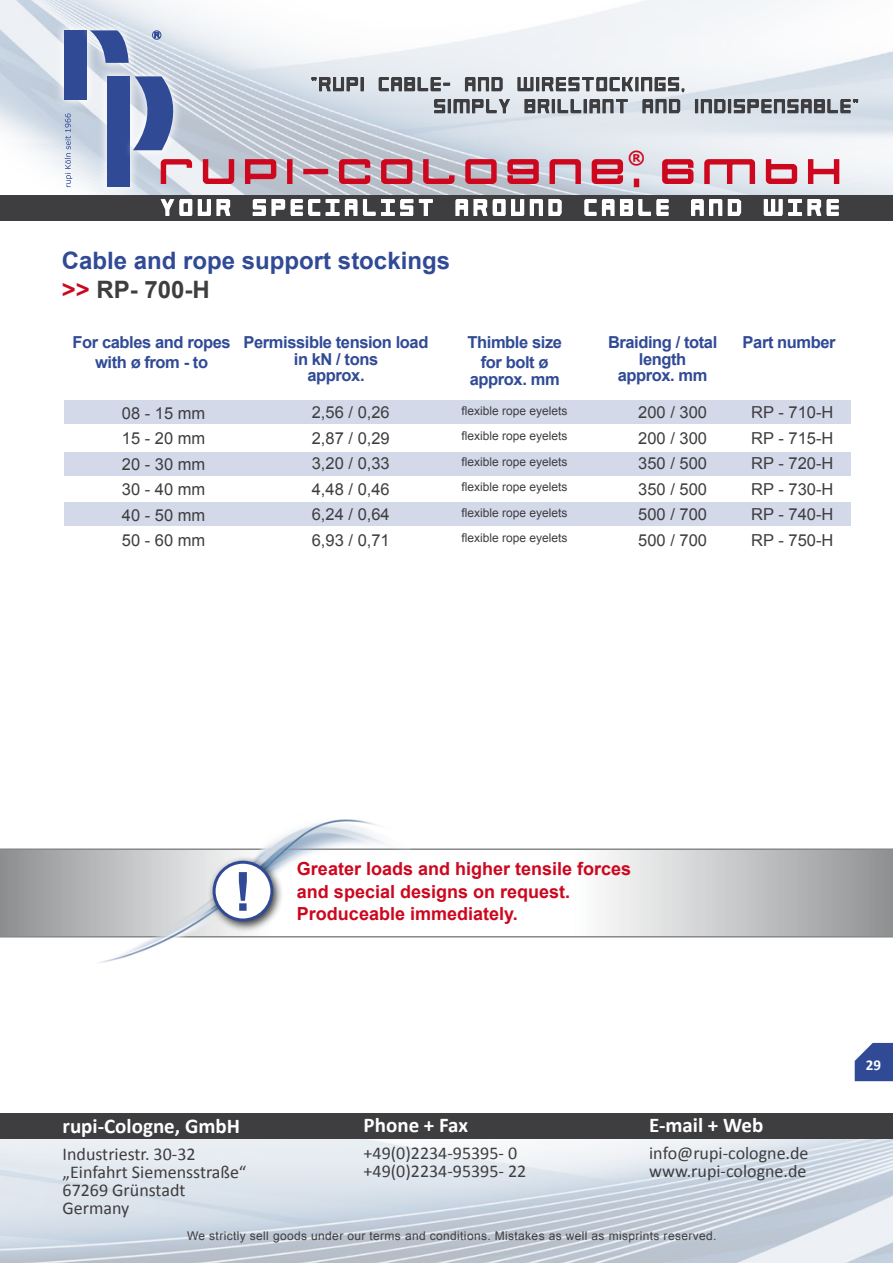
<style>
.page{position:relative;width:893px;height:1263px;background:#fff}
.page>*{position:absolute;margin:0;border:0;box-sizing:border-box;transform-origin:0 0}
.t1{font:700 54px "Arial";color:#304a96}
.t2{font:40.5px "Necplusultra";letter-spacing:.24em;color:#cd071e}
.t3{font:700 24px/28.8px "Arial";color:#304a96}
.t4{font:700 21px "Calibri";color:#fff}
.t5{font:18px/18px "Calibri";color:#3e3d40}
.t6{font:700 18px/22.5px "Arial";color:#cd071e}
.t7{font:700 18px "Verdana";color:#cd071e}
.t8{font:16.5px/25.5px "Arial";color:#3e3d40;text-align:justify}
.t9{font:700 16.5px/16.5px "Arial";letter-spacing:-.025em;color:#304a96;text-align:center}
.t10{font:700 15px "Calibri";color:#fff}
.t11{font:12px/25.5px "Arial";letter-spacing:.03em;color:#3e3d40;text-align:justify}
.t12{font:7.35px "Arial";color:#304a96}
.s1{color:#cd071e}
.s2{color:#3e3d40}
</style>
<div class="page">
<img style="left:0;top:0;width:893px;height:195px">
<img style="left:0;top:1139px;width:893px;height:124px">
<div style="left:0;top:1113px;width:893px;height:26px;background:#3e3d40"></div>
<svg style="left:855px;top:1043px;width:38px;height:38px"></svg>
<svg style="left:311px;top:76px;width:53px;height:16px"></svg>
<svg style="left:694px;top:98px;width:165px;height:18px;background:#91959c"></svg>
<div style="left:0;top:195px;width:893px;height:26px;background:#3e3d40"></div>
<svg style="left:159px;top:193px;width:73px;height:23px"></svg>
<svg style="left:252px;top:199px;width:181px;height:17px"></svg>
<svg style="left:454px;top:193px;width:109px;height:23px"></svg>
<svg style="left:584px;top:199px;width:85px;height:17px"></svg>
<svg style="left:691px;top:199px;width:51px;height:17px"></svg>
<svg style="left:763px;top:199px;width:76px;height:17px"></svg>
<div style="left:152px;top:30px;width:9px;height:10px;border:1px solid #304a96;border-radius:50%"></div>
<svg style="left:154px;top:32px;width:6px;height:6px"></svg>
<svg style="left:65px;top:113px;width:7px;height:74px"></svg>
<svg style="left:98px;top:72px;width:42px;height:123px"></svg>
<div style="left:108px;top:76px;width:22px;height:111px;background:#304a96"></div>
<svg style="left:54px;top:21px;width:42px;height:89px;fill:#ecf0f4"></svg>
<div style="left:64px;top:30px;width:23px;height:70px;background:#304a96"></div>
<svg style="left:81px;top:21px;width:57px;height:51px"></svg>
<svg style="left:90px;top:30px;width:39px;height:33px"></svg>
<svg style="left:124px;top:67px;width:59px;height:87px"></svg>
<svg style="left:517px;top:73px;width:168px;height:43px;background:#abaeb2"></svg>
<svg style="left:378px;top:76px;width:133px;height:40px;background:#b2b7bd"></svg>
<svg style="left:130px;top:76px;width:63px;height:109px;background:#a7acc8"></svg>
<svg style="left:201px;top:158px;width:34px;height:28px"></svg>
<svg style="left:244px;top:158px;width:34px;height:27px"></svg>
<div style="left:287px;top:164px;width:5px;height:20px;border:2px solid #cd071e"></div>
<svg style="left:287px;top:159px;width:5px;height:6px"></svg>
<div style="left:303px;top:169px;width:25px;height:5px;border:2px solid #cd071e"></div>
<svg style="left:337px;top:157px;width:35px;height:29px"></svg>
<svg style="left:379px;top:157px;width:35px;height:29px"></svg>
<svg style="left:421px;top:158px;width:35px;height:28px"></svg>
<svg style="left:464px;top:157px;width:34px;height:29px"></svg>
<svg style="left:506px;top:157px;width:34px;height:29px"></svg>
<svg style="left:548px;top:157px;width:35px;height:28px"></svg>
<svg style="left:590px;top:157px;width:35px;height:29px"></svg>
<div style="left:634px;top:179px;width:5px;height:8px;border:2px solid #cd071e"></div>
<svg style="left:660px;top:157px;width:35px;height:29px"></svg>
<svg style="left:703px;top:157px;width:54px;height:28px;background:#dba0ac"></svg>
<svg style="left:764px;top:158px;width:35px;height:28px"></svg>
<div style="left:808px;top:159px;width:5px;height:25px;border:2px solid #cd071e"></div>
<div style="left:834px;top:159px;width:5px;height:25px;border:2px solid #cd071e"></div>
<div style="left:813px;top:169px;width:21px;height:5px;border:2px solid #cd071e"></div>
<div style="left:64px;top:400px;width:786px;height:24px;background:#d3d9e9"></div>
<div style="left:64px;top:502px;width:786px;height:24px;background:#d3d9e9"></div>
<div style="left:64px;top:452px;width:786px;height:23px;background:#d3d9e9"></div>
<svg style="left:0;top:848px;width:893px;height:89px"></svg>
<img style="left:88px;top:819px;width:323px;height:144px">
<div style="left:208px;top:856px;width:76px;height:76px;background:#000;opacity:.75"></div>
<div style="left:214px;top:862px;width:58px;height:58px;background:#fff;border-radius:50%"></div>
<div style="left:213px;top:861px;width:60px;height:60px;border:3px solid #304a96;border-radius:50%"></div>
<p class="t12" style="left:154px;top:30px;width:7px">R</p>
<p class="t7" style="left:628px;top:145px;width:19px">®</p>
<p class="t2" style="left:162px;top:150px;width:681px">rupi-Cologne, GmbH</p>
<p class="t3" style="left:62px;top:247px;width:390px">Cable and rope support stockings <span class="s1">&gt;&gt;</span> <span class="s2">RP- 700-H</span></p>
<p class="t9" style="left:73px;top:333px;width:160px;line-height:19.8px">For cables and ropes with ø from - to</p>
<p class="t9" style="left:244px;top:335px;width:186px">Permissible tension load in kN / tons<br>approx.</p>
<p class="t9" style="left:467px;top:333px;width:96px;line-height:19.8px">Thimble size for bolt ø</p>
<p class="t9" style="left:470px;top:371px;width:91px">approx. mm</p>
<p class="t9" style="left:608px;top:335px;width:111px">Braiding / total</p>
<p class="t9" style="left:743px;top:334px;width:95px">Part number</p>
<p class="t9" style="left:618px;top:351px;width:91px">length approx. mm</p>
<p class="t8" style="left:122px;top:400px;width:85px">08 - 15 mm 15 - 20 mm 20 - 30 mm 30 - 40 mm 40 - 50 mm 50 - 60 mm</p>
<p class="t8" style="left:312px;top:400px;width:79px">2,56 / 0,26<br>2,87 / 0,29<br>3,20 / 0,33<br>4,48 / 0,46<br>6,24 / 0,64<br>6,93 / 0,71</p>
<p class="t11" style="left:461px;top:398px;width:108px">flexible rope eyelets flexible rope eyelets flexible rope eyelets flexible rope eyelets flexible rope eyelets flexible rope eyelets</p>
<p class="t8" style="left:638px;top:400px;width:70px">200 / 300<br>200 / 300<br>350 / 500<br>350 / 500<br>500 / 700<br>500 / 700</p>
<p class="t8" style="left:751px;top:400px;width:84px">RP - 710-H RP - 715-H RP - 720-H RP - 730-H RP - 740-H RP - 750-H</p>
<p class="t1" style="left:234px;top:856px;width:19px">!</p>
<p class="t6" style="left:297px;top:858px;width:336px">Greater loads and higher tensile forces and special designs on request.<br>Produceable immediately.</p>
<h3 class="t4" style="left:63px;top:1112px;width:179px">rupi-Cologne, GmbH</h3>
<h3 class="t5" style="left:63px;top:1144px;width:185px">Industriestr. 30-32 „Einfahrt Siemensstraße“<br>67269 Grünstadt<br>Germany</h3>
<h3 class="t4" style="left:364px;top:1112px;width:106px">Phone + Fax</h3>
<h3 class="t5" style="left:364px;top:1144px;width:164px">+49(0)2234-95395- 0 +49(0)2234-95395- 22</h3>
<h3 class="t4" style="left:649px;top:1112px;width:116px">E-mail + Web</h3>
<h3 class="t5" style="left:649px;top:1144px;width:161px">info@rupi-cologne.de www.rupi-cologne.de</h3>
<p class="t11" style="left:187px;top:1223px;width:531px">We strictly sell goods under our terms and conditions. Mistakes as well as misprints reserved.</p>
<p class="t10" style="left:866px;top:1055px;width:17px">29</p>
</div>
